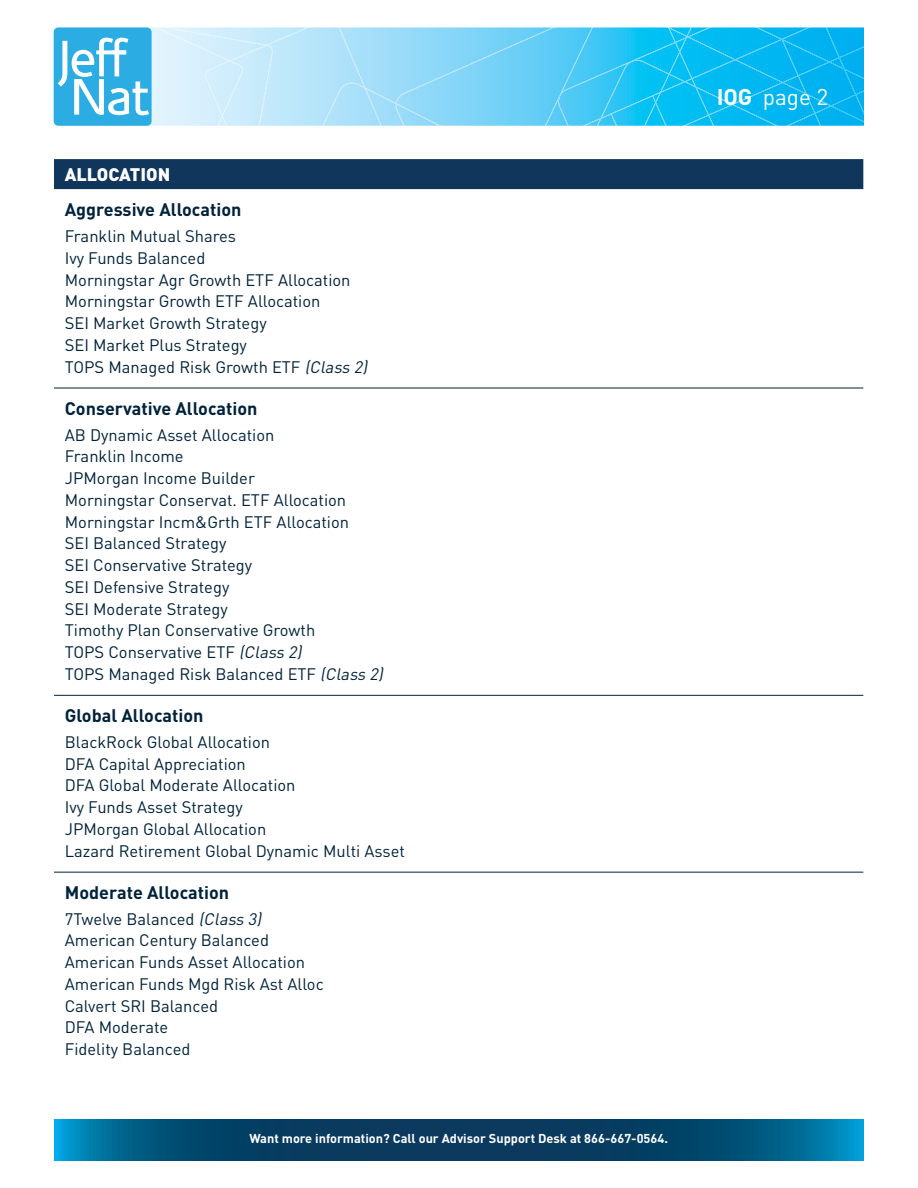
<style>
.page{position:relative;width:918px;height:1188px;background:#fff}
.page>*{position:absolute;margin:0;border:0;box-sizing:border-box;transform-origin:0 0}
.t1{font:22.5px "DIN";color:#fff}
.t2{font:700 18px "DIN";color:#00223a}
.t3{font:900 18px "DIN";color:#fff}
.t4{font:16.5px/21.8px "DIN";color:#00223a}
.t5{font:700 12.75px "DIN";color:#fff}
.s1{font-style:italic}
.s2{font-weight:700}
</style>
<div class="page">
<svg style="left:54px;top:1120px;width:810px;height:41px;background:#044d74"></svg>
<svg style="left:389px;top:27px;width:475px;height:99px;background:#3dc6f4"></svg>
<div style="left:54px;top:27px;width:98px;height:99px;background:#2bace2;border-radius:5px"></div>
<svg style="left:58px;top:27px;width:331px;height:99px"></svg>
<div style="left:54px;top:159px;width:809px;height:30px;background:#10365b"></div>
<hr style="left:54px;top:388px;width:809px;height:1px;background:#00223a">
<hr style="left:54px;top:695px;width:809px;height:1px;background:#00223a">
<hr style="left:54px;top:872px;width:809px;height:1px;background:#00223a">
<p class="t3" style="left:65px;top:162px;width:107px">ALLOCATION</p>
<p class="t2" style="left:65px;top:198px;width:178px">Aggressive Allocation</p>
<p class="t4" style="left:65px;top:225px;width:308px">Franklin Mutual Shares<br>Ivy Funds Balanced<br>Morningstar Agr Growth ETF Allocation<br>Morningstar Growth ETF Allocation<br>SEI Market Growth Strategy<br>SEI Market Plus Strategy<br>TOPS Managed Risk Growth ETF <span class="s1">(Class 2)</span></p>
<p class="t2" style="left:65px;top:396px;width:194px">Conservative Allocation</p>
<p class="t4" style="left:65px;top:423px;width:323px">AB Dynamic Asset Allocation<br>Franklin Income<br>JPMorgan Income Builder<br>Morningstar Conservat. ETF Allocation<br>Morningstar Incm&amp;Grth ETF Allocation<br>SEI Balanced Strategy<br>SEI Conservative Strategy<br>SEI Defensive Strategy<br>SEI Moderate Strategy<br>Timothy Plan Conservative Growth<br>TOPS Conservative ETF <span class="s1">(Class 2)<br></span>TOPS Managed Risk Balanced ETF <span class="s1">(Class 2)</span></p>
<p class="t2" style="left:65px;top:704px;width:140px">Global Allocation</p>
<p class="t4" style="left:65px;top:731px;width:342px">BlackRock Global Allocation<br>DFA Capital Appreciation<br>DFA Global Moderate Allocation<br>Ivy Funds Asset Strategy<br>JPMorgan Global Allocation<br>Lazard Retirement Global Dynamic Multi Asset</p>
<p class="t2" style="left:65px;top:880px;width:166px">Moderate Allocation</p>
<p class="t4" style="left:65px;top:908px;width:261px">7Twelve Balanced <span class="s1">(Class 3)<br></span>American Century Balanced<br>American Funds Asset Allocation<br>American Funds Mgd Risk Ast Alloc<br>Calvert SRI Balanced<br>DFA Moderate<br>Fidelity Balanced</p>
<p class="t5" style="left:249px;top:1130px;width:420px">Want more information? Call our Advisor Support Desk at 866-667-0564.</p>
<h1 class="t1" style="left:717px;top:83px;width:113px"><span class="s2">IOG</span> page 2</h1>
</div>
